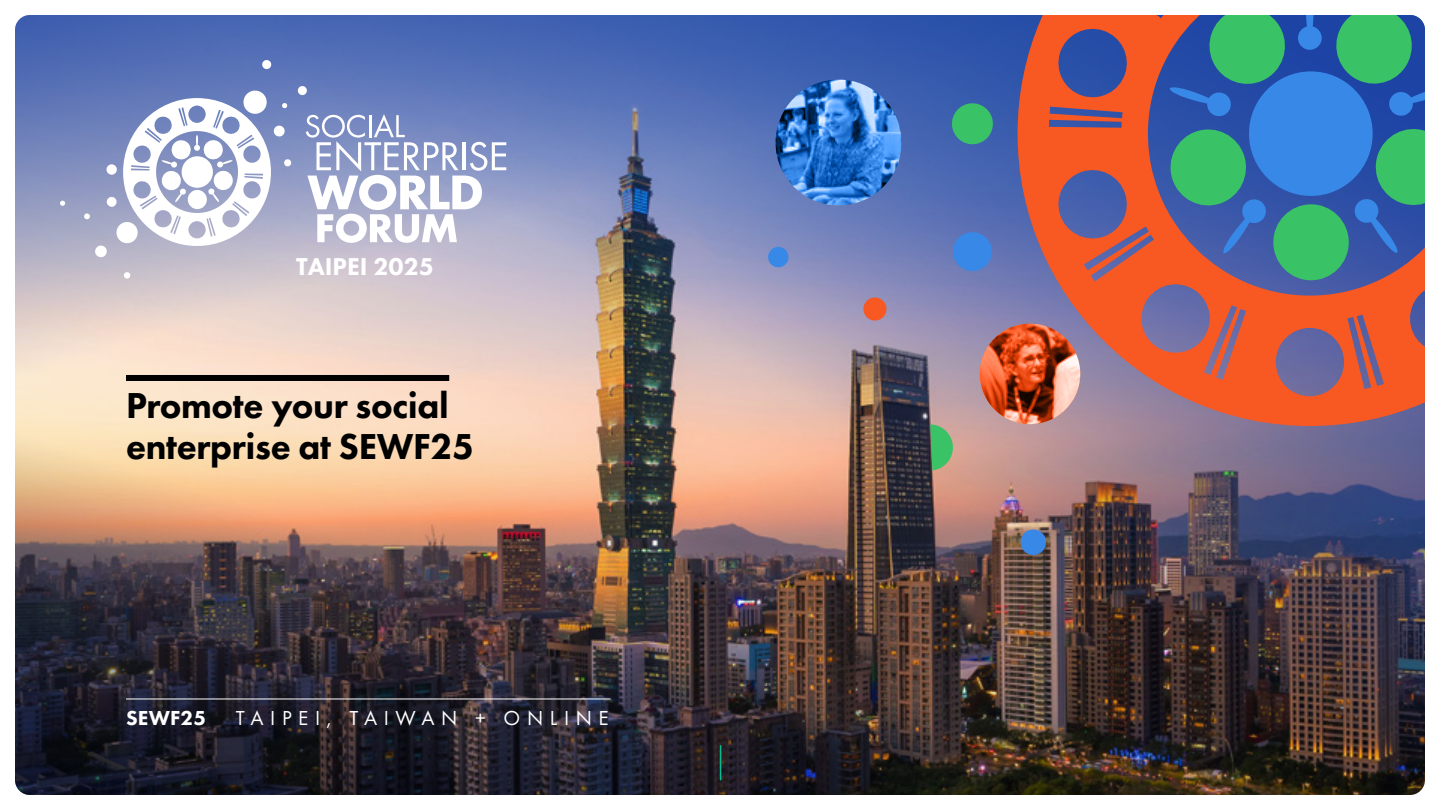
<style>
.page{position:relative;width:1440px;height:810px;background:#fff}
.page>*{position:absolute;margin:0;border:0;box-sizing:border-box;transform-origin:0 0}
.t1{font:800 37.35px/40.5px "Futura PT";letter-spacing:-.01em;color:#000}
.t2{font:800 25.35px "Futura PT";color:#fff}
.t3{font:21px "Futura PT";letter-spacing:.31em;color:#fff}
.t4{font:800 21px "Futura PT";letter-spacing:.01em;color:#fff}
</style>
<div class="page">
<img style="left:15px;top:15px;width:1410px;height:780px;border-radius:15px">
<svg style="left:862px;top:296px;width:26px;height:26px"></svg>
<svg style="left:1018px;top:15px;width:407px;height:411px;background:#b25e5c"></svg>
<svg style="left:1298px;top:15px;width:24px;height:35px"></svg>
<div style="left:1249px;top:71px;width:124px;height:125px;background:#3788e7;border-radius:50%"></div>
<svg style="left:767px;top:246px;width:23px;height:22px"></svg>
<svg style="left:1019px;top:528px;width:28px;height:28px"></svg>
<svg style="left:951px;top:230px;width:43px;height:43px;background:#4881d5"></svg>
<svg style="left:930px;top:424px;width:26px;height:46px"></svg>
<svg style="left:1168px;top:15px;width:122px;height:103px;background:#377c93"></svg>
<svg style="left:1166px;top:125px;width:101px;height:131px;background:#448090"></svg>
<svg style="left:1331px;top:15px;width:94px;height:102px;background:#2e8894"></svg>
<svg style="left:1353px;top:124px;width:72px;height:131px;background:#327c9b"></svg>
<div style="left:1273px;top:204px;width:76px;height:76px;background:#39c266;border-radius:50%"></div>
<svg style="left:950px;top:101px;width:45px;height:46px;background:#3a9d80"></svg>
<div style="left:84px;top:213px;width:6px;height:7px;background:#fff;border-radius:2px"></div>
<div style="left:116px;top:222px;width:22px;height:21px;background:#fff;border-radius:50%"></div>
<svg style="left:262px;top:59px;width:10px;height:11px"></svg>
<svg style="left:60px;top:200px;width:5px;height:6px"></svg>
<svg style="left:124px;top:272px;width:7px;height:7px"></svg>
<svg style="left:106px;top:196px;width:11px;height:11px"></svg>
<svg style="left:94px;top:245px;width:13px;height:13px"></svg>
<svg style="left:106px;top:164px;width:11px;height:11px"></svg>
<svg style="left:123px;top:85px;width:383px;height:161px"></svg>
<div style="left:126px;top:375px;width:323px;height:6px;background:#000"></div>
<hr style="left:126px;top:699px;width:484px;height:1px;background:#fff">
<svg style="left:776px;top:80px;width:126px;height:126px;background:#397dcf"></svg>
<svg style="left:980px;top:324px;width:100px;height:100px;background:#c65c38"></svg>
<hr style="left:720px;top:746px;width:1px;height:34px;background:#00be96">
<p class="t2" style="left:296px;top:251px;width:140px">TAIPEI 2025</p>
<p class="t1" style="left:126px;top:385px;width:350px">Promote your social enterprise at SEWF25</p>
<p class="t4" style="left:126px;top:705px;width:82px">SEWF25</p>
<p class="t3" style="left:236px;top:705px;width:374px">TAIPEI, TAIWAN + ONLINE</p>
</div>
